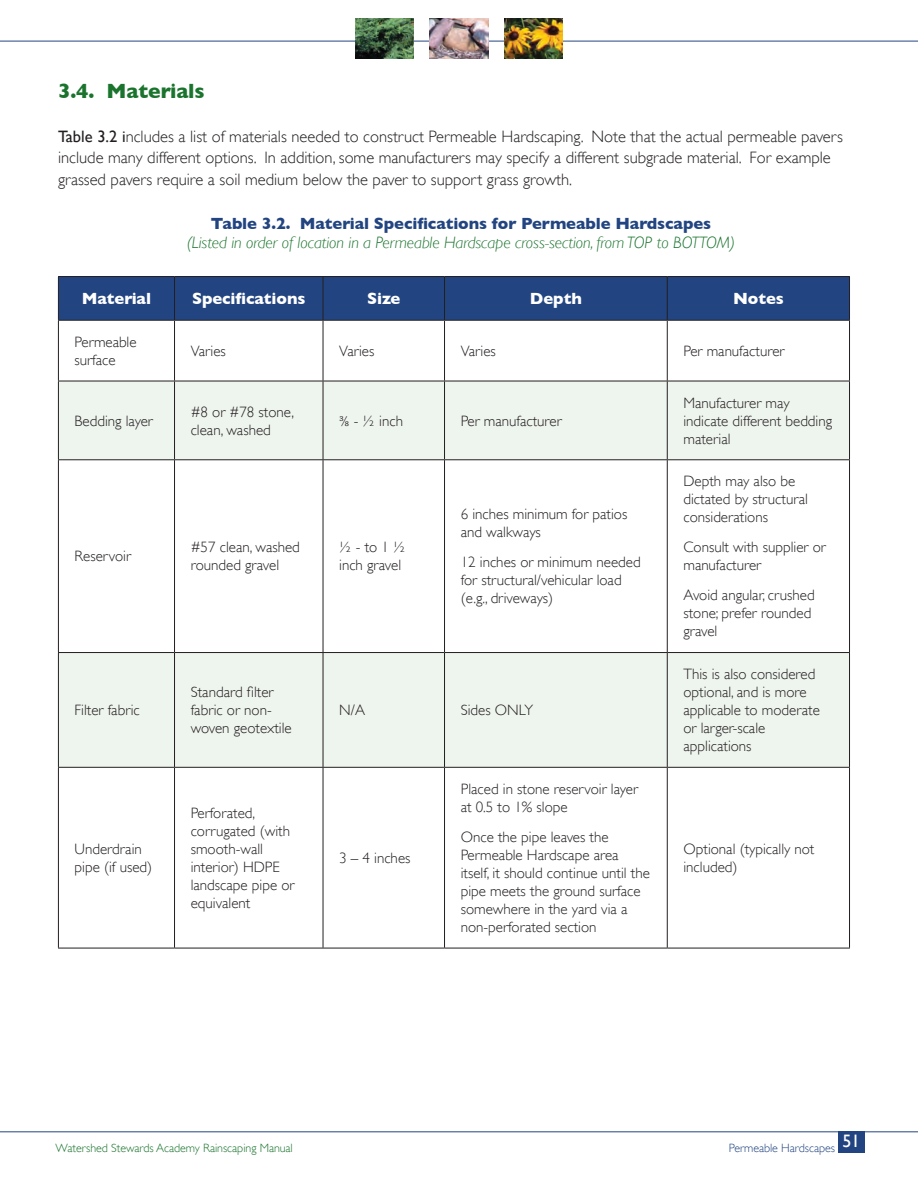
<style>
.page{position:relative;width:918px;height:1188px;background:#fff}
.page>*{position:absolute;margin:0;border:0;box-sizing:border-box;transform-origin:0 0}
.t1{font:700 21px "Gill Sans";letter-spacing:-.005em;color:#1a742d}
.t2{font:18px "Gill Sans";color:#fff}
.t3{font:300 16.5px/21.8px "Gill Sans";color:#231f20}
.t4{font:italic 300 16.5px/19.8px "Gill Sans";letter-spacing:-.005em;color:#1a742d;text-align:center}
.t5{font:700 16.5px "Gill Sans";letter-spacing:-.005em;color:#fff}
.t6{font:300 15px/18px "Gill Sans";color:#231f20}
.t7{font:300 12px "Gill Sans";letter-spacing:-.005em;color:#1a742d}
.t8{font:300 12px "Gill Sans";letter-spacing:-.005em;color:#224581}
.s1{font-weight:400}
.s2{font-weight:700;font-style:normal;color:#224581}
.s3{font-family:"Chaparral Pro"}
</style>
<div class="page">
<hr style="left:0;top:41px;width:918px;height:1px;background:#224581">
<img style="left:504px;top:19px;width:58px;height:39px">
<img style="left:430px;top:18px;width:58px;height:40px">
<img style="left:356px;top:19px;width:58px;height:39px">
<hr style="left:0;top:1131px;width:918px;height:1px;background:#224581">
<div style="left:838px;top:1131px;width:27px;height:22px;background:#224581"></div>
<div style="left:59px;top:277px;width:790px;height:43px;background:#224581"></div>
<svg style="left:175px;top:321px;width:674px;height:627px"></svg>
<svg style="left:59px;top:382px;width:790px;height:385px;fill:#eef4ee"></svg>
<hr style="left:58px;top:276px;width:117px;height:1px;background:#231f20">
<hr style="left:58px;top:277px;width:1px;height:43px;background:#231f20">
<hr style="left:175px;top:276px;width:148px;height:1px;background:#231f20">
<hr style="left:174px;top:277px;width:1px;height:43px;background:#231f20">
<hr style="left:323px;top:276px;width:122px;height:1px;background:#231f20">
<hr style="left:323px;top:277px;width:1px;height:43px;background:#231f20">
<hr style="left:445px;top:276px;width:222px;height:1px;background:#231f20">
<hr style="left:444px;top:277px;width:1px;height:43px;background:#231f20">
<hr style="left:667px;top:276px;width:183px;height:1px;background:#231f20">
<hr style="left:667px;top:277px;width:1px;height:43px;background:#231f20">
<hr style="left:849px;top:277px;width:1px;height:43px;background:#231f20">
<hr style="left:58px;top:320px;width:117px;height:1px;background:#231f20">
<hr style="left:58px;top:321px;width:1px;height:60px;background:#231f20">
<hr style="left:175px;top:320px;width:148px;height:1px;background:#231f20">
<hr style="left:174px;top:321px;width:1px;height:60px;background:#231f20">
<hr style="left:323px;top:320px;width:122px;height:1px;background:#231f20">
<hr style="left:323px;top:321px;width:1px;height:60px;background:#231f20">
<hr style="left:445px;top:320px;width:222px;height:1px;background:#231f20">
<hr style="left:444px;top:321px;width:1px;height:60px;background:#231f20">
<hr style="left:667px;top:320px;width:183px;height:1px;background:#231f20">
<hr style="left:667px;top:321px;width:1px;height:60px;background:#231f20">
<hr style="left:849px;top:321px;width:1px;height:60px;background:#231f20">
<hr style="left:58px;top:381px;width:117px;height:1px;background:#231f20">
<hr style="left:58px;top:381px;width:1px;height:78px;background:#231f20">
<hr style="left:175px;top:381px;width:148px;height:1px;background:#231f20">
<hr style="left:174px;top:381px;width:1px;height:78px;background:#231f20">
<hr style="left:323px;top:381px;width:122px;height:1px;background:#231f20">
<hr style="left:323px;top:381px;width:1px;height:78px;background:#231f20">
<hr style="left:445px;top:381px;width:222px;height:1px;background:#231f20">
<hr style="left:444px;top:381px;width:1px;height:78px;background:#231f20">
<hr style="left:667px;top:381px;width:183px;height:1px;background:#231f20">
<hr style="left:667px;top:381px;width:1px;height:78px;background:#231f20">
<hr style="left:849px;top:381px;width:1px;height:78px;background:#231f20">
<hr style="left:58px;top:459px;width:117px;height:1px;background:#231f20">
<hr style="left:58px;top:460px;width:1px;height:192px;background:#231f20">
<hr style="left:175px;top:459px;width:148px;height:1px;background:#231f20">
<hr style="left:174px;top:460px;width:1px;height:192px;background:#231f20">
<hr style="left:323px;top:459px;width:122px;height:1px;background:#231f20">
<hr style="left:323px;top:460px;width:1px;height:192px;background:#231f20">
<hr style="left:445px;top:459px;width:222px;height:1px;background:#231f20">
<hr style="left:444px;top:460px;width:1px;height:192px;background:#231f20">
<hr style="left:667px;top:459px;width:183px;height:1px;background:#231f20">
<hr style="left:667px;top:460px;width:1px;height:192px;background:#231f20">
<hr style="left:849px;top:460px;width:1px;height:192px;background:#231f20">
<hr style="left:58px;top:652px;width:117px;height:1px;background:#231f20">
<hr style="left:58px;top:653px;width:1px;height:114px;background:#231f20">
<hr style="left:175px;top:652px;width:148px;height:1px;background:#231f20">
<hr style="left:174px;top:653px;width:1px;height:114px;background:#231f20">
<hr style="left:323px;top:652px;width:122px;height:1px;background:#231f20">
<hr style="left:323px;top:653px;width:1px;height:114px;background:#231f20">
<hr style="left:445px;top:652px;width:222px;height:1px;background:#231f20">
<hr style="left:444px;top:653px;width:1px;height:114px;background:#231f20">
<hr style="left:667px;top:652px;width:183px;height:1px;background:#231f20">
<hr style="left:667px;top:653px;width:1px;height:114px;background:#231f20">
<hr style="left:849px;top:653px;width:1px;height:114px;background:#231f20">
<hr style="left:58px;top:767px;width:117px;height:1px;background:#231f20">
<hr style="left:58px;top:768px;width:1px;height:180px;background:#231f20">
<hr style="left:175px;top:767px;width:148px;height:1px;background:#231f20">
<hr style="left:174px;top:768px;width:1px;height:180px;background:#231f20">
<hr style="left:323px;top:767px;width:122px;height:1px;background:#231f20">
<hr style="left:323px;top:768px;width:1px;height:180px;background:#231f20">
<hr style="left:445px;top:767px;width:222px;height:1px;background:#231f20">
<hr style="left:444px;top:768px;width:1px;height:180px;background:#231f20">
<hr style="left:667px;top:767px;width:183px;height:1px;background:#231f20">
<hr style="left:667px;top:768px;width:1px;height:180px;background:#231f20">
<hr style="left:849px;top:768px;width:1px;height:180px;background:#231f20">
<hr style="left:58px;top:948px;width:117px;height:1px;background:#231f20">
<hr style="left:175px;top:948px;width:148px;height:1px;background:#231f20">
<hr style="left:323px;top:948px;width:122px;height:1px;background:#231f20">
<hr style="left:445px;top:948px;width:222px;height:1px;background:#231f20">
<hr style="left:667px;top:948px;width:183px;height:1px;background:#231f20">
<p class="t1" style="left:58px;top:79px;width:148px">3.4. Materials</p>
<p class="t3" style="left:58px;top:125px;width:786px"><span class="s1">Table 3.2 i</span>ncludes a list of materials needed to construct Permeable Hardscaping. Note that the actual permeable pavers include many different options. In addition, some manufacturers may specify a different subgrade material. For example grassed pavers require a soil medium below the paver to support grass growth.</p>
<p class="t4" style="left:187px;top:213px;width:549px"><span class="s2">Table 3.2. Material Specifications for Permeable Hardscapes<br></span>(Listed in order of location in a Permeable Hardscape cross-section, from TOP to BOTTOM)</p>
<p class="t5" style="left:82px;top:289px;width:71px">Material</p>
<p class="t5" style="left:192px;top:289px;width:115px">Specifications</p>
<p class="t5" style="left:367px;top:289px;width:35px">Size</p>
<p class="t5" style="left:530px;top:289px;width:54px">Depth</p>
<p class="t5" style="left:733px;top:289px;width:52px">Notes</p>
<p class="t6" style="left:75px;top:332px;width:64px">Permeable surface</p>
<p class="t6" style="left:191px;top:341px;width:37px">Varies</p>
<p class="t6" style="left:339px;top:341px;width:37px">Varies</p>
<p class="t6" style="left:461px;top:341px;width:37px">Varies</p>
<p class="t6" style="left:683px;top:341px;width:103px">Per manufacturer</p>
<p class="t6" style="left:75px;top:411px;width:80px">Bedding layer</p>
<p class="t6" style="left:191px;top:402px;width:105px">#8 or #78 stone, clean, washed</p>
<p class="t6" style="left:339px;top:411px;width:65px"><span class="s3">3/8</span> - ½ inch</p>
<p class="t6" style="left:461px;top:411px;width:103px">Per manufacturer</p>
<p class="t6" style="left:75px;top:547px;width:58px">Reservoir</p>
<p class="t6" style="left:191px;top:538px;width:111px">#57 clean, washed rounded gravel</p>
<p class="t6" style="left:339px;top:538px;width:68px">½-to1½ inch gravel</p>
<p class="t6" style="left:461px;top:505px;width:168px">6 inches minimum for patios and walkways</p>
<p class="t6" style="left:461px;top:553px;width:182px">12 inches or minimum needed for structural/vehicular load (e.g., driveways)</p>
<p class="t6" style="left:75px;top:701px;width:67px">Filter fabric</p>
<p class="t6" style="left:191px;top:683px;width:103px">Standard filter fabric or non&shy;woven geotextile</p>
<p class="t6" style="left:339px;top:701px;width:27px">N/A</p>
<p class="t6" style="left:461px;top:701px;width:74px">Sides ONLY</p>
<p class="t6" style="left:683px;top:393px;width:150px">Manufacturer may indicate different bedding material</p>
<p class="t6" style="left:683px;top:472px;width:126px">Depth may also be dictated by structural considerations</p>
<p class="t6" style="left:683px;top:538px;width:144px">Consult with supplier or manufacturer</p>
<p class="t6" style="left:683px;top:586px;width:133px">Avoid angular, crushed stone; prefer rounded gravel</p>
<p class="t6" style="left:683px;top:665px;width:138px">This is also considered optional, and is more applicable to moderate or larger-scale applications</p>
<p class="t6" style="left:75px;top:839px;width:79px">Underdrain pipe (if used)</p>
<p class="t6" style="left:191px;top:803px;width:105px">Perforated, corrugated (with smooth-wall interior) HDPE landscape pipe or equivalent</p>
<p class="t6" style="left:339px;top:848px;width:73px">3 – 4 inches</p>
<p class="t6" style="left:461px;top:779px;width:179px">Placed in stone reservoir layer at 0.5 to 1% slope</p>
<p class="t6" style="left:461px;top:827px;width:191px">Once the pipe leaves the<br>Permeable Hardscape area itself, it should continue until the pipe meets the ground surface somewhere in the yard via a non-perforated section</p>
<p class="t6" style="left:683px;top:839px;width:133px">Optional (typically not included)</p>
<p class="t7" style="left:56px;top:1139px;width:239px">Watershed Stewards Academy Rainscaping Manual</p>
<p class="t8" style="left:729px;top:1139px;width:108px">Permeable Hardscapes</p>
<p class="t2" style="left:843px;top:1130px;width:19px">51</p>
</div>
